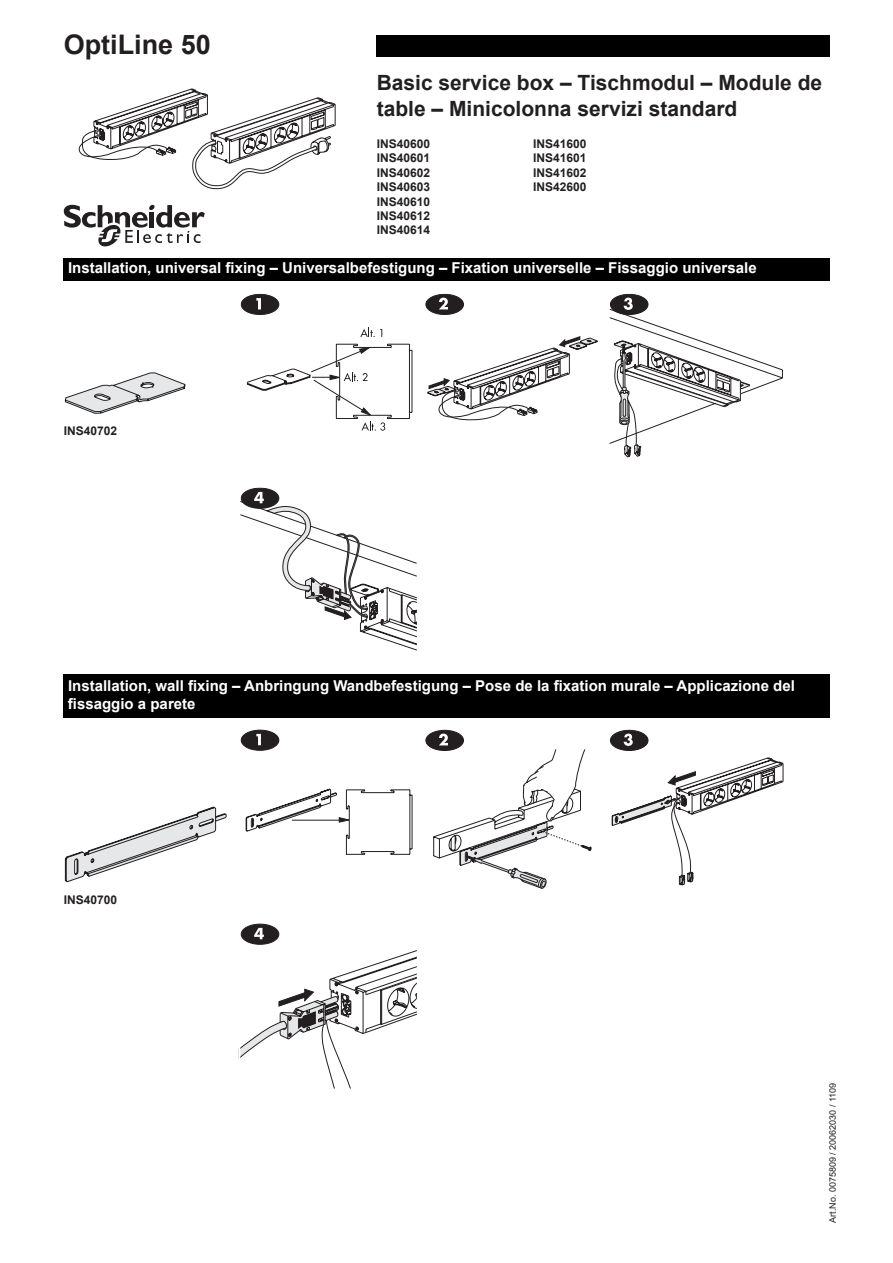
<style>
.page{position:relative;width:893px;height:1263px;background:#fff}
.page>*{position:absolute;margin:0;border:0;box-sizing:border-box;transform-origin:0 0}
.t1{font:700 27px "Arial";color:#231f20}
.t2{font:700 21px/25.2px "Arial";color:#231f20}
.t3{font:700 15px/18px "Arial";color:#fff}
.t4{font:700 12px/14.4px "Arial";color:#231f20;text-align:justify}
.t5{font:9px "Arial";color:#231f20}
</style>
<div class="page">
<div style="left:377px;top:36px;width:451px;height:19px;background:#000"></div>
<hr style="left:377px;top:36px;width:452px;height:1px;background:#bfbfbf">
<svg style="left:828px;top:36px;width:1px;height:21px"></svg>
<hr style="left:377px;top:55px;width:451px;height:2px;background:#bfbfbf">
<svg style="left:64px;top:205px;width:141px;height:41px"></svg>
<div style="left:64px;top:259px;width:764px;height:20px;background:#000"></div>
<hr style="left:64px;top:259px;width:765px;height:1px;background:#bfbfbf">
<svg style="left:828px;top:259px;width:1px;height:21px"></svg>
<hr style="left:64px;top:279px;width:764px;height:1px;background:#bfbfbf">
<svg style="left:78px;top:89px;width:257px;height:101px"></svg>
<svg style="left:65px;top:373px;width:120px;height:41px"></svg>
<svg style="left:65px;top:806px;width:162px;height:76px"></svg>
<svg style="left:238px;top:293px;width:550px;height:796px"></svg>
<div style="left:241px;top:730px;width:38px;height:20px;background:#231f20;border-radius:50%"></div>
<div style="left:241px;top:730px;width:38px;height:20px;border:1px solid #231f20;border-radius:50%"></div>
<svg style="left:256px;top:734px;width:5px;height:11px"></svg>
<div style="left:426px;top:730px;width:37px;height:20px;background:#231f20;border-radius:50%"></div>
<div style="left:426px;top:730px;width:38px;height:21px;border:1px solid #231f20;border-radius:50%"></div>
<svg style="left:433px;top:734px;width:158px;height:155px"></svg>
<div style="left:610px;top:730px;width:38px;height:20px;background:#231f20;border-radius:50%"></div>
<div style="left:610px;top:730px;width:38px;height:21px;border:1px solid #231f20;border-radius:50%"></div>
<svg style="left:624px;top:734px;width:9px;height:12px"></svg>
<div style="left:241px;top:924px;width:38px;height:20px;background:#231f20;border-radius:50%"></div>
<div style="left:241px;top:924px;width:38px;height:20px;border:1px solid #231f20;border-radius:50%"></div>
<svg style="left:254px;top:928px;width:10px;height:11px"></svg>
<div style="left:64px;top:675px;width:764px;height:39px;background:#000"></div>
<hr style="left:64px;top:675px;width:765px;height:2px;background:#bfbfbf">
<hr style="left:828px;top:675px;width:1px;height:42px;background:#bfbfbf">
<hr style="left:64px;top:714px;width:764px;height:3px;background:#bfbfbf">
<hr style="left:64px;top:675px;width:1px;height:39px;background:#bfbfbf">
<h1 class="t1" style="left:64px;top:26px;width:149px">OptiLine 50</h1>
<h2 class="t2" style="left:377px;top:71px;width:447px">Basic service box – Tischmodul – Module de table – Minicolonna servizi standard</h2>
<p class="t4" style="left:377px;top:137px;width:55px">INS40600<br>INS40601<br>INS40602<br>INS40603<br>INS40610<br>INS40612<br>INS40614</p>
<p class="t4" style="left:533px;top:137px;width:55px">INS41600<br>INS41601<br>INS41602<br>INS42600</p>
<p class="t3" style="left:68px;top:259px;width:690px">Installation, universal fixing – Universalbefestigung – Fixation universelle – Fissaggio universale</p>
<p class="t4" style="left:64px;top:424px;width:55px">INS40702</p>
<p class="t3" style="left:68px;top:677px;width:728px">Installation, wall fixing – Anbringung Wandbefestigung – Pose de la fixation murale – Applicazione del fissaggio a parete</p>
<p class="t4" style="left:64px;top:893px;width:55px">INS40700</p>
<p class="t5" style="left:827px;top:1222px;width:141px;rotate:-90deg">Art.No. 0075809 / 20062030 / 1109</p>
</div>
